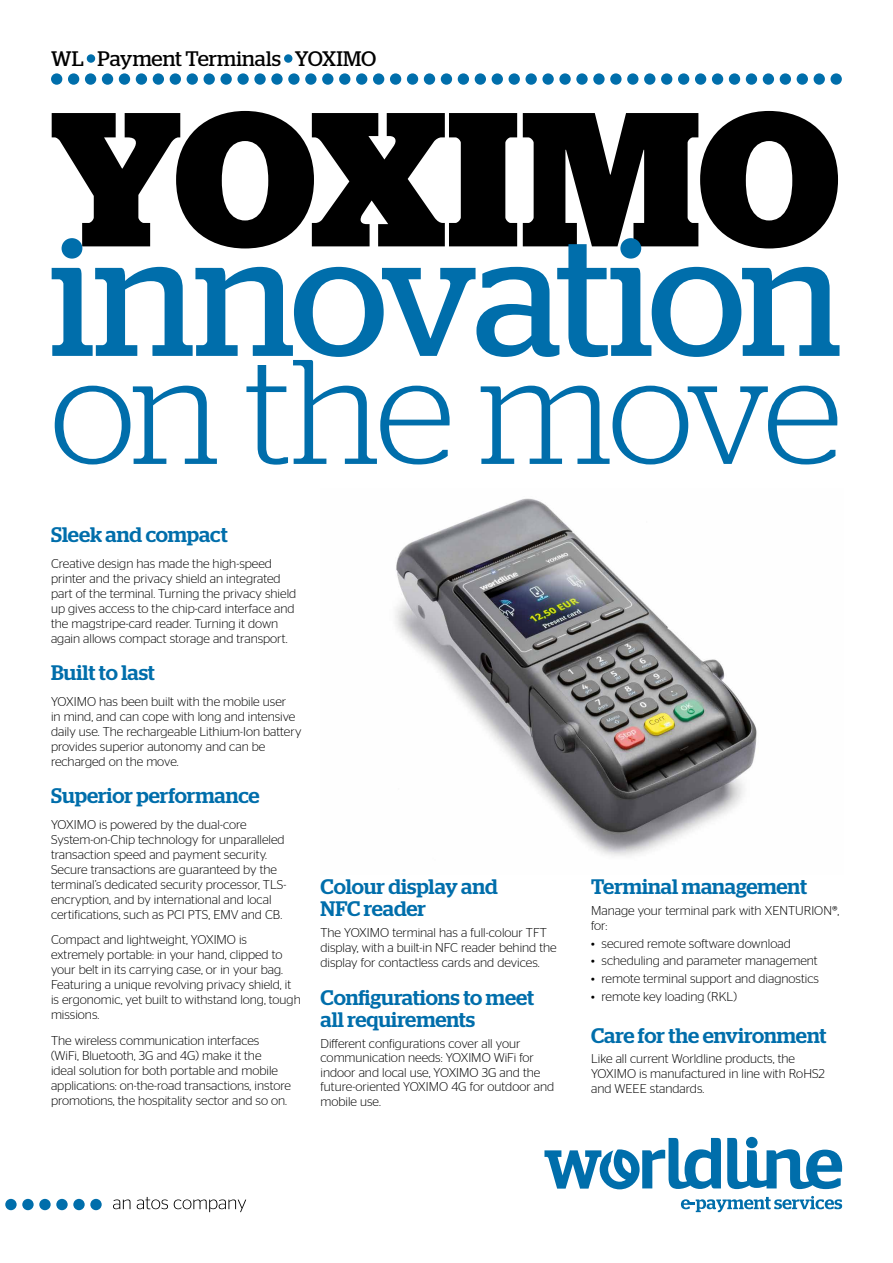
<style>
.page{position:relative;width:893px;height:1263px;background:#fff}
.page>*{position:absolute;margin:0;border:0;box-sizing:border-box;transform-origin:0 0}
.t1{font:700 190.5px "Stag";letter-spacing:-.01em;color:#000}
.t2{font:168px "Stag";letter-spacing:-.03em;color:#006eab}
.t3{font:300 148.5px "Stag";letter-spacing:-.03em;color:#006eab}
.TEXTE_COURANT{font:500 21px/22.5px "Stag";color:#006eab}
.t4{font:21px "Stag";color:#000}
.TEXTE_COURANT-2{font:300 12.75px/15px "Stag Sans";color:#000}
</style>
<div class="page">
<img style="left:395px;top:498px;width:362px;height:358px">
<div style="left:87px;top:54px;width:8px;height:9px;background:#006eab;border-radius:50%"></div>
<div style="left:284px;top:54px;width:8px;height:9px;background:#006eab;border-radius:50%"></div>
<div style="left:51px;top:73px;width:11px;height:12px;background:#006eab;border-radius:50%"></div>
<div style="left:68px;top:73px;width:11px;height:12px;background:#006eab;border-radius:50%"></div>
<div style="left:85px;top:73px;width:11px;height:12px;background:#006eab;border-radius:50%"></div>
<div style="left:102px;top:73px;width:11px;height:12px;background:#006eab;border-radius:50%"></div>
<div style="left:119px;top:73px;width:11px;height:12px;background:#006eab;border-radius:50%"></div>
<div style="left:136px;top:73px;width:11px;height:12px;background:#006eab;border-radius:50%"></div>
<div style="left:153px;top:73px;width:11px;height:12px;background:#006eab;border-radius:50%"></div>
<div style="left:170px;top:73px;width:11px;height:12px;background:#006eab;border-radius:50%"></div>
<div style="left:187px;top:73px;width:11px;height:12px;background:#006eab;border-radius:50%"></div>
<div style="left:204px;top:73px;width:11px;height:12px;background:#006eab;border-radius:50%"></div>
<div style="left:220px;top:73px;width:12px;height:12px;background:#006eab;border-radius:50%"></div>
<div style="left:237px;top:73px;width:12px;height:12px;background:#006eab;border-radius:50%"></div>
<div style="left:254px;top:73px;width:12px;height:12px;background:#006eab;border-radius:50%"></div>
<div style="left:271px;top:73px;width:12px;height:12px;background:#006eab;border-radius:50%"></div>
<div style="left:288px;top:73px;width:12px;height:12px;background:#006eab;border-radius:50%"></div>
<div style="left:305px;top:73px;width:12px;height:12px;background:#006eab;border-radius:50%"></div>
<div style="left:322px;top:73px;width:11px;height:12px;background:#006eab;border-radius:50%"></div>
<div style="left:339px;top:73px;width:11px;height:12px;background:#006eab;border-radius:50%"></div>
<div style="left:356px;top:73px;width:11px;height:12px;background:#006eab;border-radius:50%"></div>
<div style="left:373px;top:73px;width:11px;height:12px;background:#006eab;border-radius:50%"></div>
<div style="left:390px;top:73px;width:11px;height:12px;background:#006eab;border-radius:50%"></div>
<div style="left:407px;top:73px;width:11px;height:12px;background:#006eab;border-radius:50%"></div>
<div style="left:424px;top:73px;width:11px;height:12px;background:#006eab;border-radius:50%"></div>
<div style="left:441px;top:73px;width:11px;height:12px;background:#006eab;border-radius:50%"></div>
<div style="left:458px;top:73px;width:11px;height:12px;background:#006eab;border-radius:50%"></div>
<div style="left:475px;top:73px;width:11px;height:12px;background:#006eab;border-radius:50%"></div>
<div style="left:492px;top:73px;width:11px;height:12px;background:#006eab;border-radius:50%"></div>
<div style="left:509px;top:73px;width:11px;height:12px;background:#006eab;border-radius:50%"></div>
<div style="left:525px;top:73px;width:12px;height:12px;background:#006eab;border-radius:50%"></div>
<div style="left:542px;top:73px;width:12px;height:12px;background:#006eab;border-radius:50%"></div>
<div style="left:559px;top:73px;width:12px;height:12px;background:#006eab;border-radius:50%"></div>
<div style="left:576px;top:73px;width:12px;height:12px;background:#006eab;border-radius:50%"></div>
<div style="left:593px;top:73px;width:12px;height:12px;background:#006eab;border-radius:50%"></div>
<div style="left:610px;top:73px;width:12px;height:12px;background:#006eab;border-radius:50%"></div>
<div style="left:627px;top:73px;width:11px;height:12px;background:#006eab;border-radius:50%"></div>
<div style="left:644px;top:73px;width:11px;height:12px;background:#006eab;border-radius:50%"></div>
<div style="left:661px;top:73px;width:11px;height:12px;background:#006eab;border-radius:50%"></div>
<div style="left:678px;top:73px;width:11px;height:12px;background:#006eab;border-radius:50%"></div>
<div style="left:695px;top:73px;width:11px;height:12px;background:#006eab;border-radius:50%"></div>
<div style="left:712px;top:73px;width:11px;height:12px;background:#006eab;border-radius:50%"></div>
<div style="left:729px;top:73px;width:11px;height:12px;background:#006eab;border-radius:50%"></div>
<div style="left:746px;top:73px;width:11px;height:12px;background:#006eab;border-radius:50%"></div>
<div style="left:763px;top:73px;width:11px;height:12px;background:#006eab;border-radius:50%"></div>
<div style="left:780px;top:73px;width:11px;height:12px;background:#006eab;border-radius:50%"></div>
<div style="left:797px;top:73px;width:11px;height:12px;background:#006eab;border-radius:50%"></div>
<div style="left:814px;top:73px;width:11px;height:12px;background:#006eab;border-radius:50%"></div>
<div style="left:830px;top:73px;width:12px;height:12px;background:#006eab;border-radius:50%"></div>
<svg style="left:727px;top:1138px;width:115px;height:51px"></svg>
<svg style="left:544px;top:1138px;width:177px;height:51px"></svg>
<svg style="left:681px;top:1196px;width:161px;height:16px"></svg>
<div style="left:90px;top:1199px;width:12px;height:11px;background:#006eab;border-radius:50%"></div>
<div style="left:73px;top:1199px;width:12px;height:11px;background:#006eab;border-radius:50%"></div>
<div style="left:56px;top:1199px;width:12px;height:11px;background:#006eab;border-radius:50%"></div>
<div style="left:39px;top:1199px;width:12px;height:11px;background:#006eab;border-radius:50%"></div>
<div style="left:22px;top:1199px;width:12px;height:11px;background:#006eab;border-radius:50%"></div>
<div style="left:5px;top:1199px;width:12px;height:11px;background:#006eab;border-radius:50%"></div>
<svg style="left:113px;top:1199px;width:17px;height:10px"></svg>
<svg style="left:137px;top:1197px;width:31px;height:12px"></svg>
<svg style="left:174px;top:1199px;width:72px;height:13px"></svg>
<p class="t4" style="left:51px;top:46px;width:327px">WL Payment Terminals YOXIMO</p>
<p class="t1" style="left:50px;top:68px;width:792px">YOXIMO</p>
<p class="t2" style="left:50px;top:200px;width:793px">innovation</p>
<p class="t3" style="left:50px;top:328px;width:793px">on the move</p>
<p class="TEXTE_COURANT" style="left:51px;top:523px;width:178px">Sleek and compact</p>
<p class="TEXTE_COURANT-2" style="left:51px;top:555px;width:247px">Creative design has made the high-speed printer and the privacy shield an integrated part of the terminal. Turning the privacy shield up gives access to the chip-card interface and the magstripe-card reader. Turning it down again allows compact storage and transport.</p>
<p class="TEXTE_COURANT" style="left:51px;top:661px;width:105px">Built to last</p>
<p class="TEXTE_COURANT-2" style="left:51px;top:693px;width:252px">YOXIMO has been built with the mobile user<br>in mind, and can cope with long and intensive daily use. The rechargeable Lithium-Ion battery provides superior autonomy and can be recharged on the move.</p>
<p class="TEXTE_COURANT" style="left:51px;top:784px;width:210px">Superior performance</p>
<p class="TEXTE_COURANT-2" style="left:51px;top:816px;width:237px">YOXIMO is powered by the dual-core System-on-Chip technology for unparalleled transaction speed and payment security.<br>Secure transactions are guaranteed by the terminal’s dedicated security processor, TLS&shy;encryption, and by international and local certifications, such as PCI PTS, EMV and CB.</p>
<p class="TEXTE_COURANT-2" style="left:51px;top:932px;width:251px">Compact and lightweight, YOXIMO is extremely portable: in your hand, clipped to your belt in its carrying case, or in your bag.<br>Featuring a unique revolving privacy shield, it is ergonomic, yet built to withstand long, tough missions.</p>
<p class="TEXTE_COURANT-2" style="left:51px;top:1033px;width:241px">The wireless communication interfaces<br>(WiFi, Bluetooth, 3G and 4G) make it the<br>ideal solution for both portable and mobile applications: on-the-road transactions, instore promotions, the hospitality sector and so on.</p>
<p class="TEXTE_COURANT" style="left:320px;top:875px;width:179px">Colour display and<br>NFC reader</p>
<p class="TEXTE_COURANT-2" style="left:320px;top:925px;width:228px">The YOXIMO terminal has a full-colour TFT</p>
<p class="TEXTE_COURANT-2" style="left:320px;top:940px;width:238px">display, with a built-in NFC reader behind the</p>
<p class="TEXTE_COURANT-2" style="left:320px;top:955px;width:221px">display for contactless cards and devices.</p>
<p class="TEXTE_COURANT" style="left:320px;top:986px;width:215px">Configurations to meet</p>
<p class="TEXTE_COURANT" style="left:320px;top:1008px;width:156px">all requirements</p>
<p class="TEXTE_COURANT-2" style="left:320px;top:1036px;width:235px;line-height:14.4px">Different configurations cover all your communication needs: YOXIMO WiFi for indoor and local use, YOXIMO 3G and the future-oriented YOXIMO 4G for outdoor and mobile use.</p>
<p class="TEXTE_COURANT" style="left:591px;top:875px;width:217px">Terminal management</p>
<p class="TEXTE_COURANT-2" style="left:591px;top:903px;width:250px">Manage your terminal park with XENTURION®, for:</p>
<p class="TEXTE_COURANT-2" style="left:591px;top:935px;width:201px">• secured remote software download</p>
<p class="TEXTE_COURANT-2" style="left:591px;top:953px;width:228px">• scheduling and parameter management</p>
<p class="TEXTE_COURANT-2" style="left:591px;top:971px;width:229px">• remote terminal support and diagnostics</p>
<p class="TEXTE_COURANT-2" style="left:591px;top:989px;width:147px">• remote key loading (RKL)</p>
<p class="TEXTE_COURANT" style="left:591px;top:1024px;width:237px">Care for the environment</p>
<p class="TEXTE_COURANT-2" style="left:591px;top:1051px;width:235px">Like all current Worldline products, the<br>YOXIMO is manufactured in line with RoHS2 and WEEE standards.</p>
</div>
